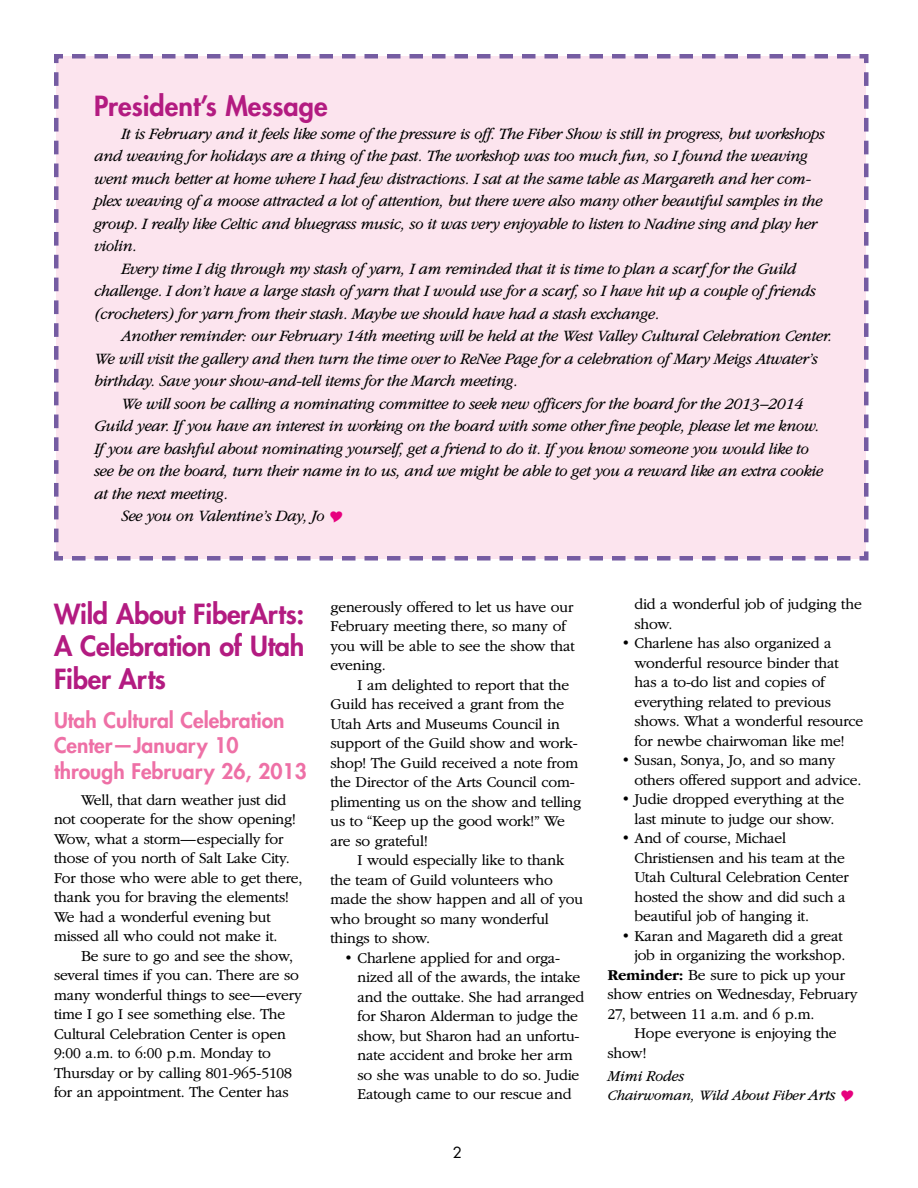
<style>
.page{position:relative;width:918px;height:1188px;background:#fff}
.page>*{position:absolute;margin:0;border:0;box-sizing:border-box;transform-origin:0 0}
.Head1{font:800 27px/32.4px "Futuralds Lat";letter-spacing:-.01em;color:#b31b81;text-align:justify}
.Head_2{font:800 21px/25.5px "Futuralds Lat";color:#ee70a6}
.Body{font:italic 300 16.5px/22.5px "Garamondlds Lat Plus";letter-spacing:-.02em;color:#000}
.Body_2{font:300 15.75px/19.5px "Garamondlds Lat Plus";letter-spacing:-.015em;color:#000}
.Body_2-2{font:italic 300 15.75px "Garamondlds Lat Plus";letter-spacing:-.01em;color:#000}
.Body_2-3{font:italic 300 15px "Garamondlds Lat Plus";letter-spacing:-.015em;color:#000}
.t1{font:15px "Futuralds Lat";color:#000}
.s1{font-family:"Garamondlds Lat";font-weight:700}
.s2{font-size:16.5px}
</style>
<div class="page">
<div style="left:54px;top:54px;width:815px;height:507px;background:#fce4ee"></div>
<svg style="left:330px;top:511px;width:12px;height:11px"></svg>
<p class="Head1" style="left:94px;top:87px;width:235px">President’s Message</p>
<p class="Body" style="left:94px;top:121px;width:732px;text-indent:27px">It is February and it feels like some of the pressure is off. The Fiber Show is still in progress, but workshops and weaving for holidays are a thing of the past. The workshop was too much fun, so I found the weaving went much better at home where I had few distractions. I sat at the same table as Margareth and her com&shy;plex weaving of a moose attracted a lot of attention, but there were also many other beautiful samples in the group. I really like Celtic and bluegrass music, so it was very enjoyable to listen to Nadine sing and play her violin.</p>
<p class="Body" style="left:94px;top:256px;width:723px;text-indent:27px">Every time I dig through my stash of yarn, I am reminded that it is time to plan a scarf for the Guild challenge. I don’t have a large stash of yarn that I would use for a scarf, so I have hit up a couple of friends (crocheters) for yarn from their stash. Maybe we should have had a stash exchange.</p>
<p class="Body" style="left:94px;top:324px;width:739px;text-indent:27px">Another reminder: our February 14th meeting will be held at the West Valley Cultural Celebration Center.<br>We will visit the gallery and then turn the time over to ReNee Page for a celebration of Mary Meigs Atwater’s birthday. Save your show-and-tell items for the March meeting.</p>
<p class="Body" style="left:94px;top:391px;width:731px;text-indent:27px">We will soon be calling a nominating committee to seek new officers for the board for the 2013–2014<br>Guild year. If you have an interest in working on the board with some other fine people, please let me know.<br>If you are bashful about nominating yourself, get a friend to do it. If you know someone you would like to see be on the board, turn their name in to us, and we might be able to get you a reward like an extra cookie at the next meeting.</p>
<p class="Body" style="left:121px;top:504px;width:205px">See you on Valentine’s Day, Jo</p>
<p class="Head1" style="left:54px;top:595px;width:252px">Wild About FiberArts:<br>A Celebration of Utah Fiber Arts</p>
<p class="Head_2" style="left:54px;top:705px;width:254px">Utah Cultural Celebration<br>Center—January 10 through February 26, 2013</p>
<p class="Body_2" style="left:54px;top:789px;width:250px;text-indent:27px">Well, that darn weather just did not cooperate for the show opening!<br>Wow, what a storm—especially for those of you north of Salt Lake City.<br>For those who were able to get there, thank you for braving the elements!<br>We had a wonderful evening but missed all who could not make it.</p>
<p class="Body_2" style="left:54px;top:945px;width:250px;text-indent:27px">Be sure to go and see the show, several times if you can. There are so many wonderful things to see—every time I go I see something else. The Cultural Celebration Center is open 9:00 a.m. to 6:00 p.m. Monday to Thursday or by calling 801-965-5108 for an appointment. The Center has</p>
<p class="Body_2" style="left:330px;top:596px;width:246px">generously offered to let us have our<br>February meeting there, so many of you will be able to see the show that evening.</p>
<p class="Body_2" style="left:330px;top:674px;width:252px;text-indent:27px">I am delighted to report that the<br>Guild has received a grant from the<br>Utah Arts and Museums Council in support of the Guild show and work&shy;shop! The Guild received a note from the Director of the Arts Council com&shy;plimenting us on the show and telling us to “Keep up the good work!” We are so grateful!</p>
<p class="Body_2" style="left:330px;top:849px;width:254px;text-indent:27px">I would especially like to thank the team of Guild volunteers who made the show happen and all of you who brought so many wonderful things to show.</p>
<p class="Body_2" style="left:357px;top:947px;width:228px;text-indent:-14px">• Charlene applied for and orga&shy;nized all of the awards, the intake and the outtake. She had arranged for Sharon Alderman to judge the show, but Sharon had an unfortu&shy;nate accident and broke her arm so she was unable to do so. Judie<br>Eatough came to our rescue and</p>
<p class="t1" style="left:453px;top:1140px;width:11px">2</p>
<p class="Body_2" style="left:634px;top:594px;width:229px">did a wonderful job of judging the show.</p>
<p class="Body_2" style="left:634px;top:633px;width:231px;text-indent:-14px">• Charlene has also organized a wonderful resource binder that has a to-do list and copies of everything related to previous shows. What a wonderful resource for newbe chairwoman like me!</p>
<p class="Body_2" style="left:634px;top:750px;width:228px;text-indent:-14px">• Susan, Sonya, Jo, and so many others offered support and advice.</p>
<p class="Body_2" style="left:621px;top:789px;width:225px;text-align:center">• Judie dropped everything at the last minute to judge our show.</p>
<p class="Body_2" style="left:634px;top:828px;width:216px;text-indent:-14px">• And of course, Michael<br>Christiensen and his team at the<br>Utah Cultural Celebration Center hosted the show and did such a beautiful job of hanging it.</p>
<p class="Body_2" style="left:621px;top:925px;width:226px;text-align:right">• Karan and Magareth did a great job in organizing the workshop.</p>
<p class="Body_2" style="left:608px;top:964px;width:252px"><span class="s1">Reminder:</span> Be sure to pick up your show entries on Wednesday, February<br>27, between 11 a.m. and 6 p.m.</p>
<p class="Body_2" style="left:608px;top:1023px;width:231px;text-indent:27px">Hope everyone is enjoying the show!</p>
<p class="Body_2-2" style="left:608px;top:1065px;width:78px">Mimi Rodes</p>
<p class="Body_2-3" style="left:608px;top:1085px;width:230px">Chairwoman, Wild About Fiber <span class="s2">Arts</span></p>
</div>
